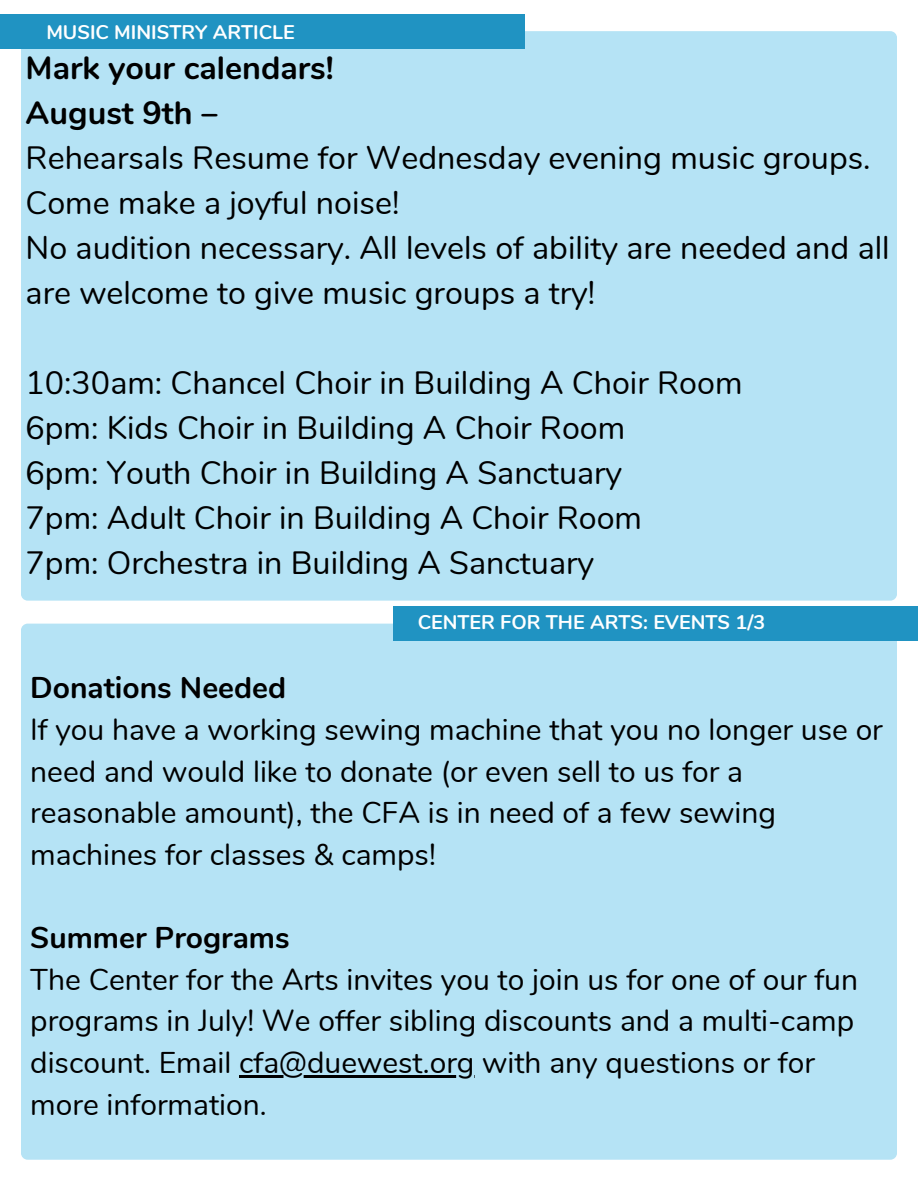
<style>
.page{position:relative;width:918px;height:1188px;background:#fff}
.page>*{position:absolute;margin:0;border:0;box-sizing:border-box;transform-origin:0 0}
.t1{font:32.25px/45px "Nunito";color:#000}
.t2{font:700 32.25px "Nunito";color:#000}
.t3{font:30px/41.7px "Nunito";color:#000}
.t4{font:700 30px "Nunito";color:#000}
.t5{font:700 19.8px "Nunito";color:#fff}
</style>
<div class="page">
<div style="left:21px;top:31px;width:876px;height:570px;background:#b5e3f5;border-radius:7px"></div>
<div style="left:0;top:14px;width:525px;height:34px;background:#2093c2"></div>
<div style="left:21px;top:624px;width:876px;height:536px;background:#b5e3f5;border-radius:7px"></div>
<div style="left:393px;top:606px;width:525px;height:35px;background:#2093c2"></div>
<hr style="left:239px;top:1075px;width:235px;height:3px;background:#000">
<p class="t5" style="left:46px;top:19px;width:250px">MUSIC MINISTRY ARTICLE</p>
<p class="t2" style="left:26px;top:47px;width:310px">Mark your calendars!</p>
<p class="t2" style="left:26px;top:92px;width:193px">August 9th –</p>
<p class="t1" style="left:26px;top:136px;width:847px">Rehearsals Resume for Wednesday evening music groups.<br>Come make a joyful noise!</p>
<p class="t1" style="left:26px;top:226px;width:866px">No audition necessary. All levels of ability are needed and all are welcome to give music groups a try!</p>
<p class="t1" style="left:26px;top:361px;width:718px">10:30am: Chancel Choir in Building A Choir Room</p>
<p class="t1" style="left:26px;top:406px;width:601px">6pm: Kids Choir in Building A Choir Room</p>
<p class="t1" style="left:26px;top:451px;width:598px">6pm: Youth Choir in Building A Sanctuary</p>
<p class="t1" style="left:26px;top:496px;width:618px">7pm: Adult Choir in Building A Choir Room</p>
<p class="t1" style="left:26px;top:541px;width:570px">7pm: Orchestra in Building A Sanctuary</p>
<p class="t5" style="left:418px;top:609px;width:349px">CENTER FOR THE ARTS: EVENTS 1/3</p>
<p class="t4" style="left:30px;top:668px;width:257px">Donations Needed</p>
<p class="t3" style="left:30px;top:709px;width:854px">If you have a working sewing machine that you no longer use or need and would like to donate (or even sell to us for a reasonable amount), the CFA is in need of a few sewing machines for classes &amp; camps!</p>
<p class="t4" style="left:30px;top:918px;width:261px">Summer Programs</p>
<p class="t3" style="left:30px;top:959px;width:829px">The Center for the Arts invites you to join us for one of our fun programs in July! We offer sibling discounts and a multi-camp discount. Email cfa@duewest.org with any questions or for more information.</p>
</div>
